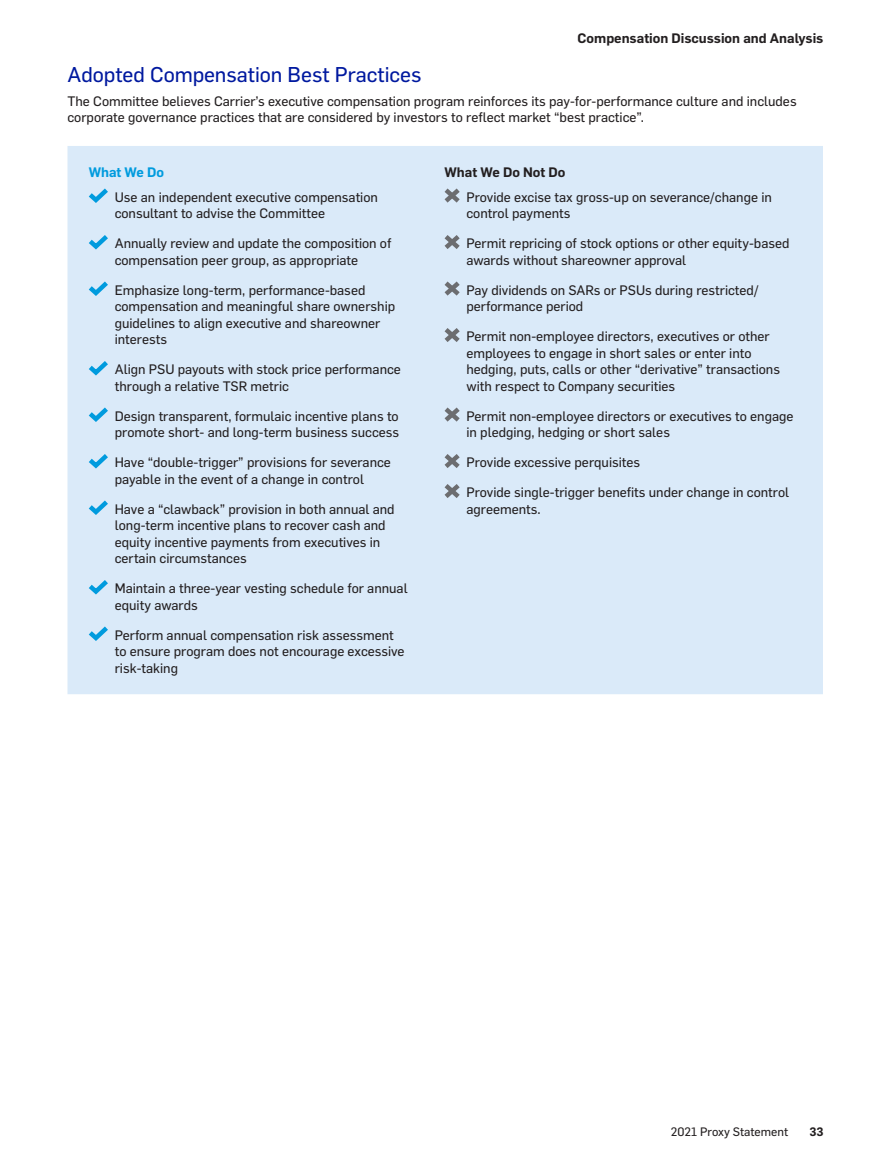
<style>
.page{position:relative;width:891px;height:1161px;background:#fff}
.page>*{position:absolute;margin:0;border:0;box-sizing:border-box;transform-origin:0 0}
.t1{font:21px "Flama Basic";color:#00199f}
.t2{font:13.5px/16.5px "Flama Basic";color:#231f20}
.t3{font:600 13.5px "Flama";color:#231f20}
.t4{font:600 13.5px "Flama";color:#009bde}
.t5{font:12px "Flama Basic";color:#231f20}
.t6{font:600 12px "Flama";color:#231f20}
</style>
<div class="page">
<div style="left:68px;top:146px;width:755px;height:548px;background:#daeaf9"></div>
<svg style="left:84px;top:184px;width:29px;height:22px"></svg>
<svg style="left:84px;top:230px;width:29px;height:23px"></svg>
<svg style="left:84px;top:277px;width:29px;height:22px"></svg>
<svg style="left:84px;top:356px;width:29px;height:23px"></svg>
<svg style="left:84px;top:403px;width:29px;height:22px"></svg>
<svg style="left:84px;top:449px;width:29px;height:23px"></svg>
<svg style="left:84px;top:496px;width:29px;height:22px"></svg>
<svg style="left:84px;top:575px;width:29px;height:23px"></svg>
<svg style="left:84px;top:622px;width:29px;height:22px"></svg>
<svg style="left:440px;top:184px;width:25px;height:23px"></svg>
<svg style="left:440px;top:230px;width:25px;height:24px"></svg>
<svg style="left:440px;top:277px;width:25px;height:23px"></svg>
<svg style="left:440px;top:323px;width:25px;height:24px"></svg>
<svg style="left:440px;top:403px;width:25px;height:23px"></svg>
<svg style="left:440px;top:449px;width:25px;height:24px"></svg>
<svg style="left:440px;top:479px;width:25px;height:24px"></svg>
<p class="t3" style="left:578px;top:29px;width:247px">Compensation Discussion and Analysis</p>
<h1 class="t1" style="left:68px;top:60px;width:355px">Adopted Compensation Best Practices</h1>
<p class="t2" style="left:68px;top:92px;width:731px">The Committee believes Carrier’s executive compensation program reinforces its pay-for-performance culture and includes corporate governance practices that are considered by investors to reflect market “best practice”.</p>
<p class="t4" style="left:89px;top:162px;width:77px">What We Do</p>
<p class="t3" style="left:445px;top:162px;width:122px">What We Do Not Do</p>
<p class="t2" style="left:115px;top:188px;width:265px">Use an independent executive compensation consultant to advise the Committee</p>
<p class="t2" style="left:115px;top:235px;width:278px">Annually review and update the composition of compensation peer group, as appropriate</p>
<p class="t2" style="left:115px;top:281px;width:282px">Emphasize long-term, performance-based compensation and meaningful share ownership guidelines to align executive and shareowner interests</p>
<p class="t2" style="left:115px;top:361px;width:288px">Align PSU payouts with stock price performance through a relative TSR metric</p>
<p class="t2" style="left:115px;top:407px;width:286px">Design transparent, formulaic incentive plans to promote short- and long-term business success</p>
<p class="t2" style="left:115px;top:454px;width:278px">Have “double-trigger” provisions for severance payable in the event of a change in control</p>
<p class="t2" style="left:115px;top:500px;width:282px">Have a “clawback” provision in both annual and long-term incentive plans to recover cash and equity incentive payments from executives in certain circumstances</p>
<p class="t2" style="left:115px;top:580px;width:295px">Maintain a three-year vesting schedule for annual equity awards</p>
<p class="t2" style="left:115px;top:626px;width:291px">Perform annual compensation risk assessment to ensure program does not encourage excessive risk-taking</p>
<p class="t2" style="left:466px;top:188px;width:307px">Provide excise tax gross-up on severance/change in control payments</p>
<p class="t2" style="left:466px;top:234px;width:325px">Permit repricing of stock options or other equity-based awards without shareowner approval</p>
<p class="t2" style="left:466px;top:281px;width:294px">Pay dividends on SARs or PSUs during restricted/ performance period</p>
<p class="t2" style="left:466px;top:327px;width:315px">Permit non-employee directors, executives or other employees to engage in short sales or enter into hedging, puts, calls or other “derivative” transactions with respect to Company securities</p>
<p class="t2" style="left:466px;top:407px;width:329px">Permit non-employee directors or executives to engage in pledging, hedging or short sales</p>
<p class="t2" style="left:466px;top:453px;width:175px">Provide excessive perquisites</p>
<p class="t2" style="left:466px;top:483px;width:324px">Provide single-trigger benefits under change in control agreements.</p>
<p class="t5" style="left:671px;top:1123px;width:119px">2021 Proxy Statement</p>
<p class="t6" style="left:809px;top:1123px;width:16px">33</p>
</div>
